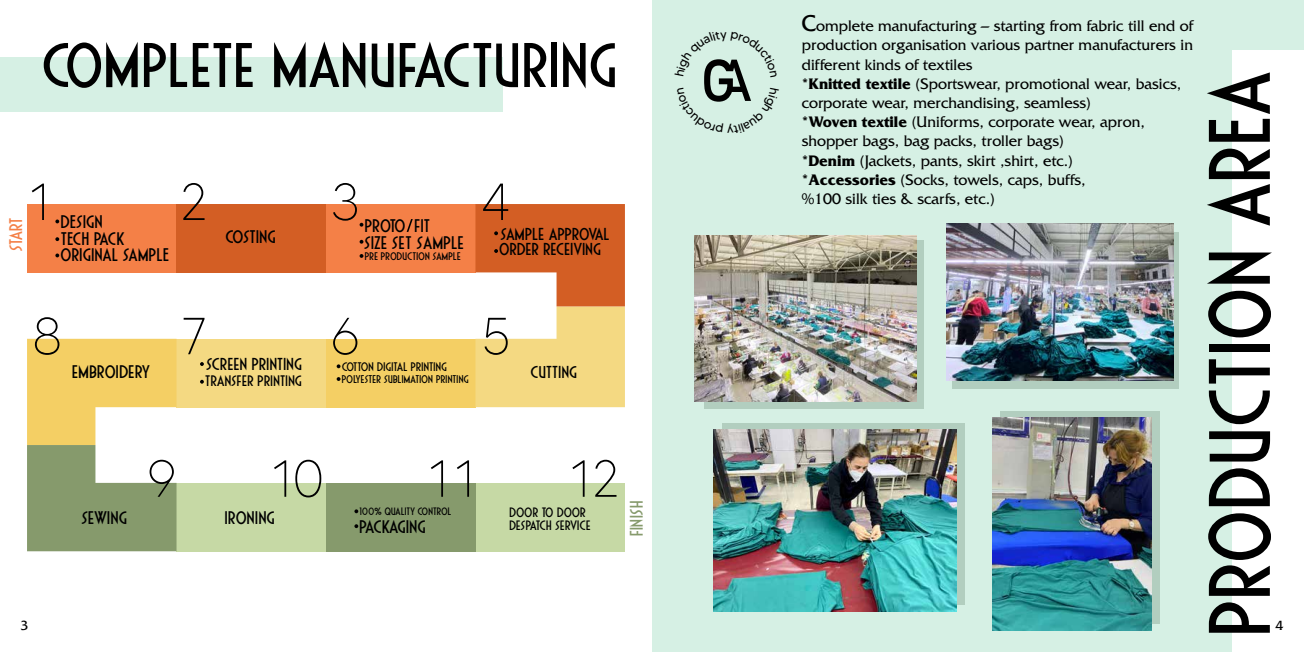
<style>
.page{position:relative;width:1304px;height:652px;background:#fff}
.page>*{position:absolute;margin:0;border:0;box-sizing:border-box;transform-origin:0 0}
.t1{font:115.7px "france 2018";letter-spacing:.025em;color:#000}
.t2{font:83.5px "france 2018";letter-spacing:.02em;color:#000}
.t3{font:100 52px "MADETOMMY";color:#000}
.t4{font:24.1px "france 2018";letter-spacing:.025em;color:#000}
.t5{font:24.1px "france 2018";color:#000}
.t6{font:24.1px "france 2018";letter-spacing:.025em;color:#869a6c}
.t7{font:24.1px "france 2018";letter-spacing:-.01em;color:#f48047}
.t8{font:22.8px "france 2018";letter-spacing:.02em;color:#000}
.t9{font:20.1px "france 2018";letter-spacing:.02em;color:#000}
.t10{font:18px/12.8px "france 2018";letter-spacing:.02em;color:#000}
.t11{font:16.4px "france 2018";letter-spacing:.02em;color:#000}
.t12{font:16px/19.2px "Friz Quadrata Std";color:#000}
.t13{font:14.9px "france 2018";letter-spacing:.02em;color:#000}
.t14{font:14.6px "france 2018";letter-spacing:.02em;color:#000}
.t15{font:14.2px "france 2018";letter-spacing:.02em;color:#000}
.t16{font:14px "Friz Quadrata Std";color:#000}
.s1{font-size:24px}
.s2{font-weight:700}
</style>
<div class="page">
<div style="left:652px;top:0;width:652px;height:652px;background:#d6f0e4"></div>
<div style="left:0;top:57px;width:502px;height:55px;background:#d6f0e4"></div>
<div style="left:27px;top:204px;width:150px;height:68px;background:#f48047"></div>
<div style="left:326px;top:204px;width:149px;height:68px;background:#f48047"></div>
<div style="left:326px;top:339px;width:149px;height:68px;background:#f4cf64"></div>
<div style="left:177px;top:339px;width:149px;height:68px;background:#f4d982"></div>
<div style="left:177px;top:483px;width:149px;height:68px;background:#c6d9a5"></div>
<div style="left:475px;top:483px;width:150px;height:68px;background:#c6d9a5"></div>
<div style="left:326px;top:483px;width:149px;height:68px;background:#869a6c"></div>
<div style="left:176px;top:204px;width:150px;height:68px;background:#d35e24"></div>
<svg style="left:27px;top:339px;width:150px;height:212px"></svg>
<svg style="left:55px;top:220px;width:4px;height:3px"></svg>
<svg style="left:55px;top:237px;width:4px;height:4px"></svg>
<svg style="left:55px;top:254px;width:4px;height:3px"></svg>
<svg style="left:360px;top:223px;width:3px;height:4px"></svg>
<svg style="left:360px;top:240px;width:3px;height:4px"></svg>
<svg style="left:360px;top:254px;width:3px;height:4px"></svg>
<svg style="left:200px;top:362px;width:4px;height:4px"></svg>
<svg style="left:200px;top:380px;width:4px;height:4px"></svg>
<svg style="left:475px;top:204px;width:150px;height:203px"></svg>
<svg style="left:354px;top:509px;width:4px;height:4px"></svg>
<svg style="left:354px;top:524px;width:4px;height:4px"></svg>
<svg style="left:337px;top:364px;width:4px;height:4px"></svg>
<svg style="left:337px;top:377px;width:4px;height:4px"></svg>
<div style="left:1233px;top:50px;width:71px;height:602px;background:#fff"></div>
<div style="left:704px;top:240px;width:219px;height:169px;background:#b2cebf"></div>
<img style="left:695px;top:235px;width:222px;height:167px">
<div style="left:1000px;top:412px;width:159px;height:212px;background:#b2cebf"></div>
<img style="left:992px;top:418px;width:160px;height:212px">
<div style="left:723px;top:423px;width:242px;height:182px;background:#b2cebf"></div>
<img style="left:714px;top:430px;width:242px;height:182px">
<svg style="left:407px;top:219px;width:6px;height:13px"></svg>
<div style="left:952px;top:232px;width:227px;height:157px;background:#b2cebf"></div>
<img style="left:946px;top:224px;width:227px;height:157px">
<svg style="left:704px;top:59px;width:47px;height:43px"></svg>
<p class="t12" style="left:802px;top:17px;width:393px"><span class="s1">C</span>omplete manufacturing – starting from fabric till end of production organisation various partner manufacturers in different kinds of textiles<br><span class="s2">*Knitted textile</span> (Sportswear, promotional wear, basics, corporate wear, merchandising, seamless)<br><span class="s2">*Woven textile</span> (Uniforms, corporate wear, apron, shopper bags, bag packs, troller bags)<br><span class="s2">*Denim</span> (Jackets, pants, skirt ,shirt, etc.)<br><span class="s2">*Accessories</span> (Socks, towels, caps, buffs,<br>%100 silk ties &amp; scarfs, etc.)</p>
<h2 class="t2" style="left:43px;top:27px;width:576px">COMPLETE MANUFACTURING</h2>
<h1 class="t1" style="left:1187px;top:636px;width:565px;rotate:-90deg">PRODUCTION area</h1>
<h3 class="t3" style="left:27px;top:170px;width:26px">1</h3>
<h3 class="t3" style="left:180px;top:170px;width:29px">2</h3>
<h3 class="t3" style="left:331px;top:170px;width:31px">3</h3>
<h3 class="t3" style="left:480px;top:170px;width:33px">4</h3>
<h3 class="t4" style="left:61px;top:211px;width:43px">Design</h3>
<h3 class="t7" style="left:5px;top:251px;width:35px;rotate:-90deg">START</h3>
<h3 class="t4" style="left:365px;top:215px;width:67px">PROTO FIT</h3>
<p class="t14" style="left:365px;top:250px;width:97px">PRE PRODUCTION SAMPLE</p>
<h3 class="t8" style="left:501px;top:223px;width:110px">SAMPLE APPROVAL</h3>
<h3 class="t8" style="left:499px;top:239px;width:103px">ORDER RECEIVING</h3>
<h3 class="t4" style="left:226px;top:226px;width:51px">COSTING</h3>
<h3 class="t4" style="left:364px;top:232px;width:101px">SIZE SET SAMPLE</h3>
<h3 class="t5" style="left:61px;top:228px;width:65px">Tech Pack</h3>
<h3 class="t4" style="left:61px;top:244px;width:110px">Original sample</h3>
<h3 class="t3" style="left:32px;top:304px;width:31px">8</h3>
<h3 class="t3" style="left:181px;top:304px;width:28px">7</h3>
<h3 class="t3" style="left:331px;top:304px;width:31px">6</h3>
<h3 class="t3" style="left:482px;top:304px;width:30px">5</h3>
<h3 class="t8" style="left:207px;top:354px;width:97px">SCREEN PRINTING</h3>
<p class="t9" style="left:205px;top:372px;width:98px">TRANSFER PRINTING</p>
<p class="t11" style="left:342px;top:359px;width:106px">COTTON DIGITAL PRINTING</p>
<p class="t13" style="left:342px;top:373px;width:128px">POLYESTER SUBLIMATION PRINTING</p>
<h3 class="t4" style="left:72px;top:361px;width:79px">EMBROIDERY</h3>
<h3 class="t8" style="left:531px;top:362px;width:48px">CUTTING</h3>
<h3 class="t3" style="left:147px;top:447px;width:31px">9</h3>
<h3 class="t3" style="left:269px;top:447px;width:56px">10</h3>
<h3 class="t3" style="left:426px;top:447px;width:52px">11</h3>
<h3 class="t3" style="left:568px;top:447px;width:54px">12</h3>
<h3 class="t6" style="left:626px;top:536px;width:37px;rotate:-90deg">FINISH</h3>
<p class="t15" style="left:360px;top:505px;width:93px">100% QUALITY CONTROL</p>
<h3 class="t5" style="left:360px;top:515px;width:68px">PACKAGING</h3>
<p class="t10" style="left:509px;top:506px;width:83px">DOOR TO DOOR<br>DESPATCH SERVICE</p>
<h3 class="t4" style="left:82px;top:506px;width:47px">SEWING</h3>
<h3 class="t4" style="left:225px;top:506px;width:51px">IRONING</h3>
<p class="t16" style="left:20px;top:618px;width:9px">3</p>
<p class="t16" style="left:1275px;top:618px;width:9px">4</p>
</div>
